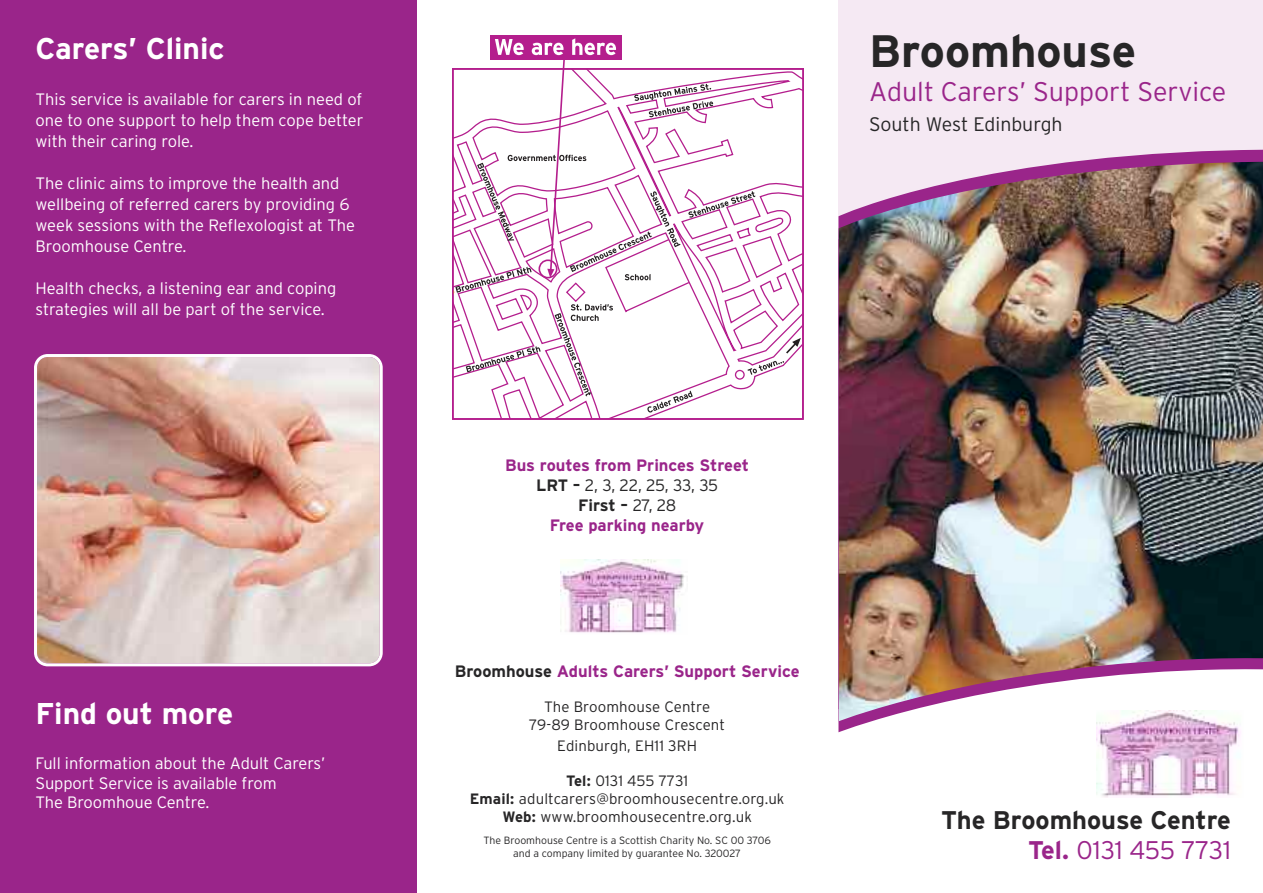
<style>
.page{position:relative;width:1263px;height:893px;background:#fff}
.page>*{position:absolute;margin:0;border:0;box-sizing:border-box;transform-origin:0 0}
.t1{font:700 45.3px "Interstate";color:#272627}
.t2{font:700 30px "Interstate";color:#fff}
.t3{font:300 26.85px "Interstate";color:#9a258a}
.t4{font:700 25.5px/30.6px "Interstate";color:#272627;text-align:right}
.t5{font:300 19.5px "Interstate";color:#272627}
.t6{font:300 16.5px/21px "Interstate";color:#fff}
.t7{font:700 16.5px/19.8px "Interstate";color:#9a258a;text-align:center}
.t8{font:300 15px/18px "Interstate";letter-spacing:.01em;color:#272627;text-align:center}
.t9{font:300 10.5px/12.6px "Interstate";color:#272627;text-align:center}
.s1{color:#272627}
.s2{font-weight:300;color:#272627}
.s3{font-weight:700}
.s4{color:#9a258a}
.s5{font-weight:300;color:#9a258a}
</style>
<div class="page">
<div style="left:838px;top:0;width:425px;height:240px;background:#f5e9f3"></div>
<svg style="left:838px;top:150px;width:425px;height:559px"></svg>
<img style="left:839px;top:162px;width:424px;height:559px">
<img style="left:1097px;top:711px;width:146px;height:86px">
<div style="left:0;top:0;width:417px;height:893px;background:#9a258a"></div>
<div style="left:490px;top:35px;width:132px;height:25px;background:#b41e8d"></div>
<svg style="left:452px;top:68px;width:352px;height:352px"></svg>
<svg style="left:453px;top:38px;width:348px;height:375px"></svg>
<img style="left:561px;top:559px;width:124px;height:74px">
<img style="left:34px;top:354px;width:349px;height:312px">
<h2 class="t2" style="left:36px;top:31px;width:191px">Carers’ Clinic</h2>
<p class="t6" style="left:36px;top:88px;width:329px;text-align:justify">This service is available for carers in need of one to one support to help them cope better with their caring role.</p>
<p class="t6" style="left:36px;top:172px;width:321px">The clinic aims to improve the health and wellbeing of referred carers by providing 6 week sessions with the Reflexologist at The Broomhouse Centre.</p>
<p class="t6" style="left:36px;top:277px;width:302px">Health checks, a listening ear and coping strategies will all be part of the service.</p>
<h2 class="t2" style="left:36px;top:696px;width:199px">Find out more</h2>
<p class="t6" style="left:36px;top:753px;width:291px;line-height:19.8px">Full information about the Adult Carers’<br>Support Service is available from<br>The Broomhoue Centre.</p>
<h1 class="t1" style="left:869px;top:25px;width:269px">Broomhouse</h1>
<h3 class="t3" style="left:869px;top:76px;width:359px">Adult Carers’ Support Service</h3>
<p class="t5" style="left:869px;top:113px;width:195px">South West Edinburgh</p>
<p class="t7" style="left:505px;top:455px;width:246px">Bus routes from Princes Street<br><span class="s1">LRT –</span> <span class="s2">2, 3, 22, 25, 33, 35<br></span><span class="s1">First –</span> <span class="s2">27, 28<br></span>Free parking nearby</p>
<p class="t7" style="left:455px;top:661px;width:346px"><span class="s1">Broomhouse</span> Adults Carers’ Support Service</p>
<p class="t8" style="left:529px;top:698px;width:197px">The Broomhouse Centre<br>79-89 Broomhouse Crescent</p>
<p class="t8" style="left:557px;top:737px;width:141px">Edinburgh, EH11 3RH</p>
<p class="t8" style="left:470px;top:772px;width:316px"><span class="s3">Tel:</span> 0131 455 7731<br><span class="s3">Email:</span> adultcarers@broomhousecentre.org.uk<br><span class="s3">Web:</span> www.broomhousecentre.org.uk</p>
<p class="t9" style="left:483px;top:834px;width:289px">The Broomhouse Centre is a Scottish Charity No. SC 00 3706 and a company limited by guarantee No. 320027</p>
<h3 class="t4" style="left:941px;top:804px;width:291px">The Broomhouse Centre<br><span class="s4">Tel.</span> <span class="s5">0131 455 7731</span></h3>
</div>
